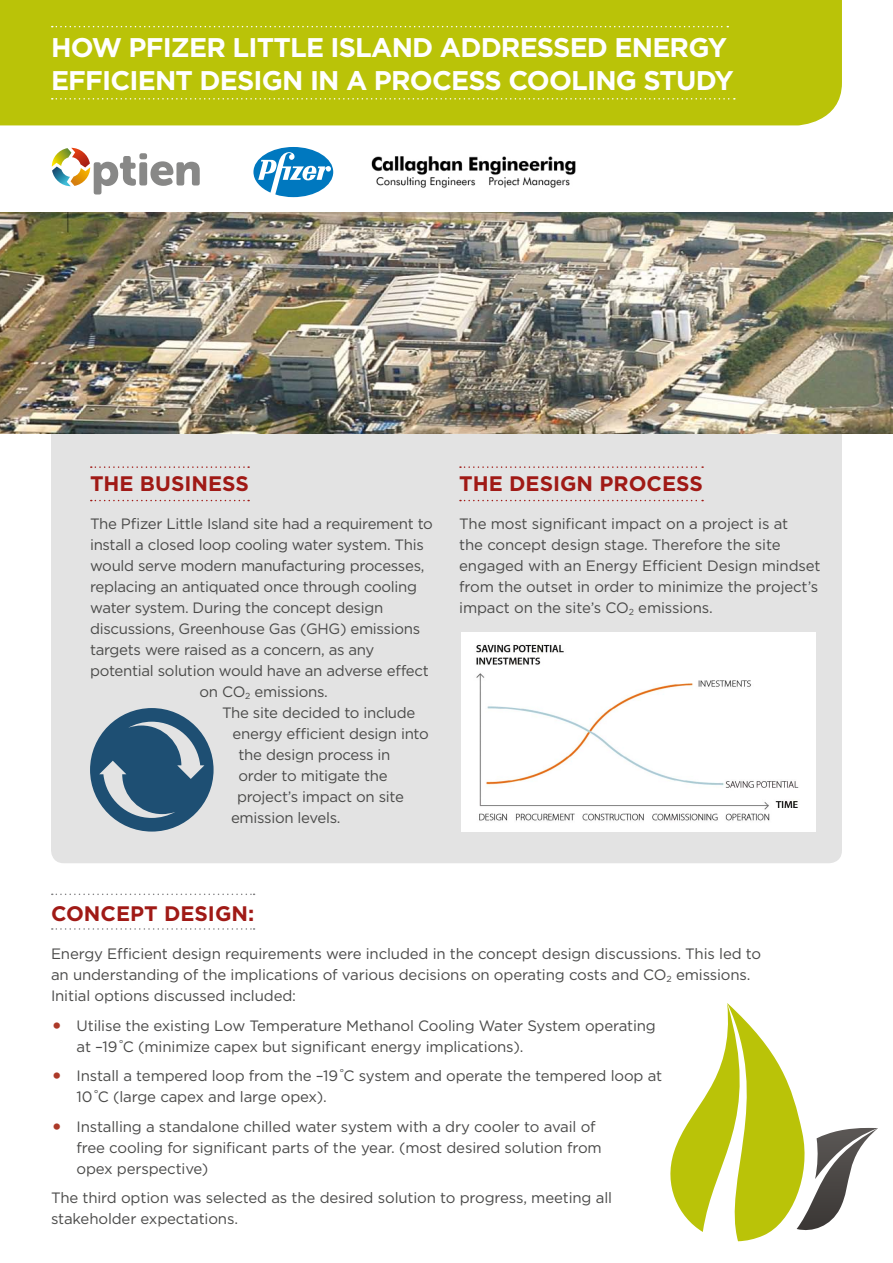
<style>
.page{position:relative;width:893px;height:1263px;background:#fff}
.page>*{position:absolute;margin:0;border:0;box-sizing:border-box;transform-origin:0 0}
.t1{font:700 27px/32.4px "Gotham";letter-spacing:-.03em;color:#fff}
.t2{font:700 21px "Gotham";color:#a01a16}
.t3{font:15px/21px "Gotham";letter-spacing:-.01em;color:#4a4a49}
.s1{font-size:24px;color:#ac3a29}
</style>
<div class="page">
<div style="left:51px;top:404px;width:791px;height:459px;background:#e3e3e3;border-radius:13px"></div>
<div style="left:0;top:0;width:842px;height:125px;background:#bac308"></div>
<img style="left:0;top:213px;width:893px;height:221px">
<svg style="left:52px;top:26px;width:676px;height:1px"></svg>
<svg style="left:52px;top:98px;width:683px;height:2px"></svg>
<svg style="left:460px;top:466px;width:243px;height:2px"></svg>
<svg style="left:460px;top:500px;width:243px;height:1px"></svg>
<svg style="left:52px;top:928px;width:203px;height:2px"></svg>
<svg style="left:52px;top:893px;width:203px;height:2px"></svg>
<svg style="left:91px;top:466px;width:158px;height:2px"></svg>
<svg style="left:91px;top:500px;width:158px;height:1px"></svg>
<div style="left:461px;top:632px;width:355px;height:199px;background:#fff"></div>
<img style="left:476px;top:644px;width:323px;height:177px">
<img style="left:371px;top:156px;width:205px;height:32px">
<svg style="left:253px;top:147px;width:80px;height:50px"></svg>
<svg style="left:52px;top:148px;width:148px;height:47px"></svg>
<svg style="left:670px;top:1003px;width:208px;height:238px"></svg>
<div style="left:90px;top:708px;width:124px;height:123px;background:#1e4f73;border-radius:50%"></div>
<svg style="left:99px;top:722px;width:105px;height:96px"></svg>
<h1 class="t1" style="left:51px;top:31px;width:684px">HOW PFIZER LITTLE ISLAND ADDRESSED ENERGY<br>EFFICIENT DESIGN IN A PROCESS COOLING STUDY</h1>
<h2 class="t2" style="left:90px;top:470px;width:160px">TH E BUSINESS</h2>
<p class="t3" style="left:90px;top:513px;width:344px">The Pfizer Little Island site had a requirement to</p>
<p class="t3" style="left:90px;top:534px;width:335px">install a closed loop cooling water system. This</p>
<p class="t3" style="left:90px;top:555px;width:336px">would serve modern manufacturing processes,</p>
<p class="t3" style="left:90px;top:576px;width:328px">replacing an antiquated once through cooling</p>
<p class="t3" style="left:90px;top:597px;width:295px">water system. During the concept design</p>
<p class="t3" style="left:90px;top:618px;width:332px">discussions, Greenhouse Gas (GHG) emissions</p>
<p class="t3" style="left:90px;top:639px;width:286px">targets were raised as a concern, as any</p>
<p class="t3" style="left:90px;top:660px;width:340px">potential solution would have an adverse effect</p>
<p class="t3" style="left:200px;top:681px;width:130px">on CO<sub>2</sub> emissions.</p>
<p class="t3" style="left:222px;top:702px;width:195px">The site decided to include</p>
<p class="t3" style="left:233px;top:723px;width:198px">energy efficient design into</p>
<p class="t3" style="left:239px;top:744px;width:153px">the design process in</p>
<p class="t3" style="left:239px;top:765px;width:151px">order to mitigate the</p>
<p class="t3" style="left:237px;top:786px;width:168px">project’s impact on site</p>
<p class="t3" style="left:231px;top:807px;width:111px">emission levels.</p>
<h2 class="t2" style="left:459px;top:470px;width:245px">TH E DESIGN PROCESS</h2>
<p class="t3" style="left:459px;top:513px;width:363px">The most significant impact on a project is at<br>the concept design stage. Therefore the site engaged with an Energy Efficient Design mindset from the outset in order to minimize the project’s impact on the site’s CO<sub>2</sub> emissions.</p>
<h2 class="t2" style="left:51px;top:900px;width:205px">CONCEPT DESIGN:</h2>
<p class="t3" style="left:51px;top:943px;width:712px">Energy Efficient design requirements were included in the concept design discussions. This led to an understanding of the implications of various decisions on operating costs and CO<sub>2</sub> emissions.<br>Initial options discussed included:</p>
<p class="t3" style="left:77px;top:1014px;width:581px;text-indent:-26px"><span class="s1">•</span> Utilise the existing Low Temperature Methanol Cooling Water System operating at –19˚C (minimize capex but significant energy implications).</p>
<p class="t3" style="left:77px;top:1065px;width:587px;text-indent:-26px"><span class="s1">•</span> Install a tempered loop from the –19˚C system and operate the tempered loop at<br>10˚C (large capex and large opex).</p>
<p class="t3" style="left:77px;top:1115px;width:527px;text-indent:-26px"><span class="s1">•</span> Installing a standalone chilled water system with a dry cooler to avail of free cooling for significant parts of the year. (most desired solution from opex perspective)</p>
<p class="t3" style="left:51px;top:1187px;width:563px">The third option was selected as the desired solution to progress, meeting all stakeholder expectations.</p>
</div>
